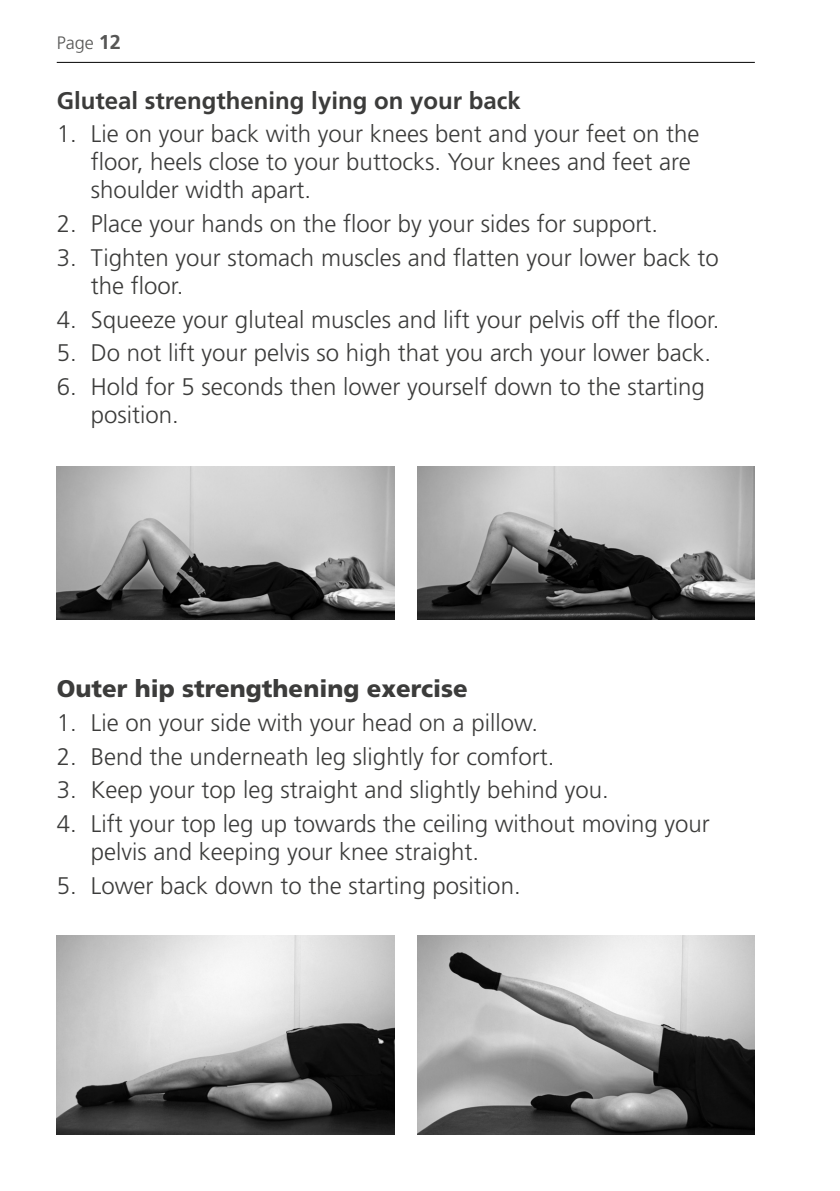
<style>
.page{position:relative;width:840px;height:1191px;background:#fff}
.page>*{position:absolute;margin:0;border:0;box-sizing:border-box;transform-origin:0 0}
.t1{font:300 24px/28px "Frutiger LT Std";color:#3c3c3b}
.t2{font:700 24px "Frutiger LT Std";color:#3c3c3b}
.t3{font:900 24px "Frutiger LT Std";color:#3c3c3b}
.t4{font:300 18px "Frutiger LT Std";color:#575756}
.s1{font-weight:700;font-size:20px}
</style>
<div class="page">
<hr style="left:57px;top:62px;width:697px;height:1px;background:#000">
<img style="left:57px;top:466px;width:337px;height:153px">
<img style="left:417px;top:466px;width:337px;height:153px">
<img style="left:57px;top:935px;width:337px;height:199px">
<img style="left:417px;top:935px;width:337px;height:199px">
<p class="t4" style="left:57px;top:33px;width:66px">Page <span class="s1">12</span></p>
<p class="t2" style="left:57px;top:86px;width:465px">Gluteal strengthening lying on your back</p>
<p class="t1" style="left:91px;top:120px;width:610px;text-indent:-34px">1. Lie on your back with your knees bent and your feet on the floor, heels close to your buttocks. Your knees and feet are shoulder width apart.</p>
<p class="t1" style="left:57px;top:210px;width:602px">2. Place your hands on the floor by your sides for support.</p>
<p class="t1" style="left:91px;top:244px;width:629px;text-indent:-34px">3. Tighten your stomach muscles and flatten your lower back to the floor.</p>
<p class="t1" style="left:57px;top:305px;width:664px">4. Squeeze your gluteal muscles and lift your pelvis off the floor.</p>
<p class="t1" style="left:57px;top:339px;width:655px">5. Do not lift your pelvis so high that you arch your lower back.</p>
<p class="t1" style="left:91px;top:373px;width:615px;text-indent:-34px">6. Hold for 5 seconds then lower yourself down to the starting position.</p>
<p class="t3" style="left:57px;top:674px;width:412px">Outer hip strengthening exercise</p>
<p class="t1" style="left:57px;top:709px;width:482px">1. Lie on your side with your head on a pillow.</p>
<p class="t1" style="left:57px;top:742px;width:499px">2. Bend the underneath leg slightly for comfort.</p>
<p class="t1" style="left:57px;top:776px;width:553px">3. Keep your top leg straight and slightly behind you.</p>
<p class="t1" style="left:91px;top:810px;width:620px;text-indent:-34px">4. Lift your top leg up towards the ceiling without moving your pelvis and keeping your knee straight.</p>
<p class="t1" style="left:57px;top:871px;width:465px">5. Lower back down to the starting position.</p>
</div>
